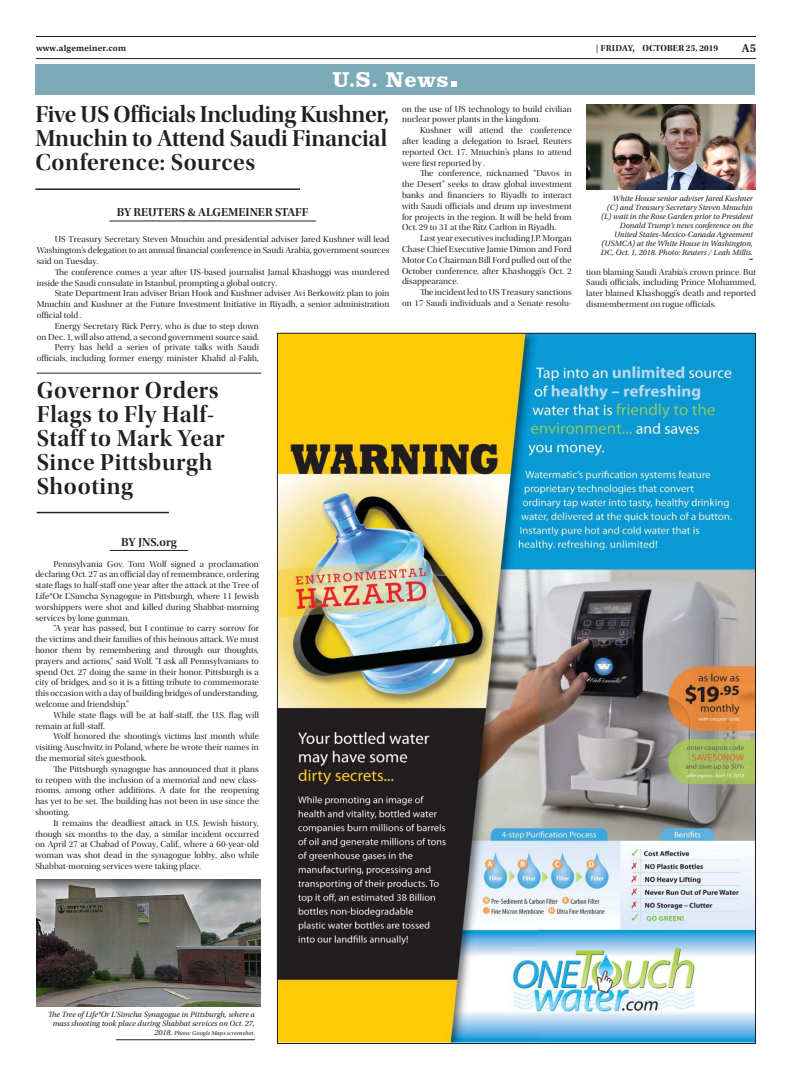
<style>
.page{position:relative;width:792px;height:1080px;background:#fff}
.page>*{position:absolute;margin:0;border:0;box-sizing:border-box;transform-origin:0 0}
.t1{font:semi-condensed 53px "College";color:#fff}
.t2{font:24px/24px "Utopia Std Semibold Disp";letter-spacing:.025em;color:#231f20}
.t3{font:700 22px "Clarendon BT";color:#fff}
.t4{font:12px "Utopia Std Semibold Subh";color:#231f20}
.t5{font:12px "Utopia Std Semibold Capt";color:#231f20}
.Body_Text{font:9px/10.8px "Utopia Std Disp";letter-spacing:.01em;color:#231f20;text-align:justify}
.t6{font:9px "Utopia Std Bold Disp";letter-spacing:.01em;color:#231f20}
.t7{font:9px "Utopia Std Semibold Capt";letter-spacing:.02em;color:#231f20}
.t8{font:italic 8px/9px "Utopia Std";color:#231f20;text-align:right}
.t9{font:italic 6px "Utopia Std";letter-spacing:.01em;color:#231f20}
.s1{font-family:"Utopia Std Subh";font-size:9.3px}
.s2{font-family:"Utopia Std Semibold Capt"}
.s3{font-size:8px}
</style>
<div class="page">
<hr style="left:37px;top:373px;width:224px;height:1px;background:#231f20">
<hr style="left:37px;top:512px;width:132px;height:1px;background:#231f20">
<hr style="left:35px;top:188px;width:265px;height:2px;background:#231f20">
<img style="left:587px;top:105px;width:169px;height:85px">
<img style="left:36px;top:880px;width:225px;height:126px">
<hr style="left:116px;top:1040px;width:139px;height:1px;background:#231f20">
<hr style="left:109px;top:221px;width:207px;height:1px;background:#231f20">
<hr style="left:110px;top:550px;width:78px;height:1px;background:#231f20">
<hr style="left:36px;top:58px;width:720px;height:1px;background:#231f20">
<hr style="left:36px;top:36px;width:720px;height:1px;background:#231f20">
<img style="left:279px;top:335px;width:475px;height:707px">
<div style="left:35px;top:65px;width:720px;height:30px;background:#7daab8"></div>
<p class="t7" style="left:36px;top:43px;width:92px">www.algemeiner.com</p>
<p class="t6" style="left:596px;top:43px;width:124px"><span class="s1">|</span> <span class="s2">FRIDAY,</span> OCTOBER 25, 2019</p>
<p class="t5" style="left:742px;top:41px;width:16px">A5</p>
<p class="t3" style="left:332px;top:65px;width:118px">U.S. News</p>
<p class="t1" style="left:449px;top:43px;width:12px">.</p>
<p class="t2" style="left:35px;top:103px;width:355px;text-align:justify">Five US Officials Including Kushner, Mnuchin to Attend Saudi Financial Conference: Sources</p>
<p class="Body_Text" style="left:402px;top:103px;width:171px">on the use of US technology to build civilian nuclear power plants in the kingdom.</p>
<p class="Body_Text" style="left:402px;top:125px;width:171px;text-indent:18px">Kushner will attend the conference after leading a delegation to Israel, Reuters reported Oct. 17. Mnuchin’s plans to attend were first reported by .</p>
<p class="Body_Text" style="left:402px;top:168px;width:171px;text-indent:18px">The conference, nicknamed “Davos in the Desert” seeks to draw global investment banks and financiers to Riyadh to interact with Saudi officials and drum up investment for projects in the region. It will be held from Oct. 29 to 31 at the Ritz Carlton in Riyadh.</p>
<p class="Body_Text" style="left:402px;top:233px;width:171px;text-indent:18px">Last year executives including J.P. Morgan Chase Chief Executive Jamie Dimon and Ford Motor Co Chairman Bill Ford pulled out of the October conference, after Khashoggi’s Oct. 2 disappearance.</p>
<p class="Body_Text" style="left:402px;top:287px;width:171px;text-align:right">The incident led to US Treasury sanctions<br>on 17 Saudi individuals and a Senate resolu-</p>
<p class="t4" style="left:117px;top:206px;width:193px">BY REUTERS &amp; ALGEMEINER STAFF</p>
<p class="Body_Text" style="left:37px;top:234px;width:354px;text-indent:18px">US Treasury Secretary Steven Mnuchin and presidential adviser Jared Kushner will lead Washington’s delegation to an annual financial conference in Saudi Arabia, government sources said on Tuesday.</p>
<p class="Body_Text" style="left:37px;top:267px;width:354px;text-indent:18px">The conference comes a year after US-based journalist Jamal Khashoggi was murdered inside the Saudi consulate in Istanbul, prompting a global outcry.</p>
<p class="Body_Text" style="left:37px;top:288px;width:354px;text-indent:18px">State Department Iran adviser Brian Hook and Kushner adviser Avi Berkowitz plan to join Mnuchin and Kushner at the Future Investment Initiative in Riyadh, a senior administration official told .</p>
<p class="Body_Text" style="left:37px;top:321px;width:224px;text-align:right">Energy Secretary Rick Perry, who is due to step down<br>on Dec. 1, will also attend, a second government source said.</p>
<p class="Body_Text" style="left:37px;top:342px;width:224px;text-align:right">Perry has held a series of private talks with Saudi officials, including former energy minister Khalid al-Falih,</p>
<p class="t2" style="left:37px;top:378px;width:190px">Governor Orders<br>Flags to Fly Half-<br>Staff to Mark Year<br>Since Pittsburgh<br>Shooting</p>
<p class="t8" style="left:601px;top:194px;width:153px">White House senior adviser Jared Kushner (C) and Treasury Secretary Steven Mnuchin (L) wait in the Rose Garden prior to President Donald Trump’s news conference on the United States-Mexico-Canada Agreement (USMCA) at the White House in Washington, DC, Oct. 1, 2018. Photo: Reuters / Leah Millis.</p>
<p class="Body_Text" style="left:586px;top:267px;width:171px">tion blaming Saudi Arabia’s crown prince. But Saudi officials, including Prince Mohammed, later blamed Khashoggi’s death and reported dismemberment on rogue officials.</p>
<p class="t4" style="left:121px;top:535px;width:57px">BY JNS.org</p>
<p class="Body_Text" style="left:35px;top:559px;width:225px;text-indent:18px">Pennsylvania Gov. Tom Wolf signed a proclamation declaring Oct. 27 as an official day of remembrance, ordering state flags to half-staff one year after the attack at the Tree of Life*Or L’Simcha Synagogue in Pittsburgh, where 11 Jewish worshippers were shot and killed during Shabbat-morning services by lone gunman.</p>
<p class="Body_Text" style="left:35px;top:623px;width:225px;text-indent:18px">“A year has passed, but I continue to carry sorrow for the victims and their families of this heinous attack. We must honor them by remembering and through our thoughts, prayers and actions,” said Wolf. “I ask all Pennsylvanians to spend Oct. 27 doing the same in their honor. Pittsburgh is a city of bridges, and so it is a fitting tribute to commemorate this occasion with a day of building bridges of understanding, welcome and friendship.”</p>
<p class="Body_Text" style="left:35px;top:710px;width:225px;text-indent:18px">While state flags will be at half-staff, the U.S. flag will remain at full-staff.</p>
<p class="Body_Text" style="left:35px;top:731px;width:225px;text-indent:18px">Wolf honored the shooting’s victims last month while visiting Auschwitz in Poland, where he wrote their names in the memorial site’s guestbook.</p>
<p class="Body_Text" style="left:35px;top:764px;width:225px;text-indent:18px">The Pittsburgh synagogue has announced that it plans to reopen with the inclusion of a memorial and new class&shy;rooms, among other additions. A date for the reopening has yet to be set. The building has not been in use since the shooting.</p>
<p class="Body_Text" style="left:35px;top:818px;width:225px;text-indent:18px">It remains the deadliest attack in U.S. Jewish history, though six months to the day, a similar incident occurred on April 27 at Chabad of Poway, Calif., where a 60-year-old woman was shot dead in the synagogue lobby, also while Shabbat-morning services were taking place.</p>
<p class="t8" style="left:48px;top:1010px;width:208px;text-align:center">The Tree of Life*Or L’Simcha Synagogue in Pittsburgh, where a mass shooting took place during Shabbat services on Oct. 27,</p>
<p class="t9" style="left:154px;top:1030px;width:102px"><span class="s3">2018.</span> Photo: Google Maps screenshot.</p>
</div>
